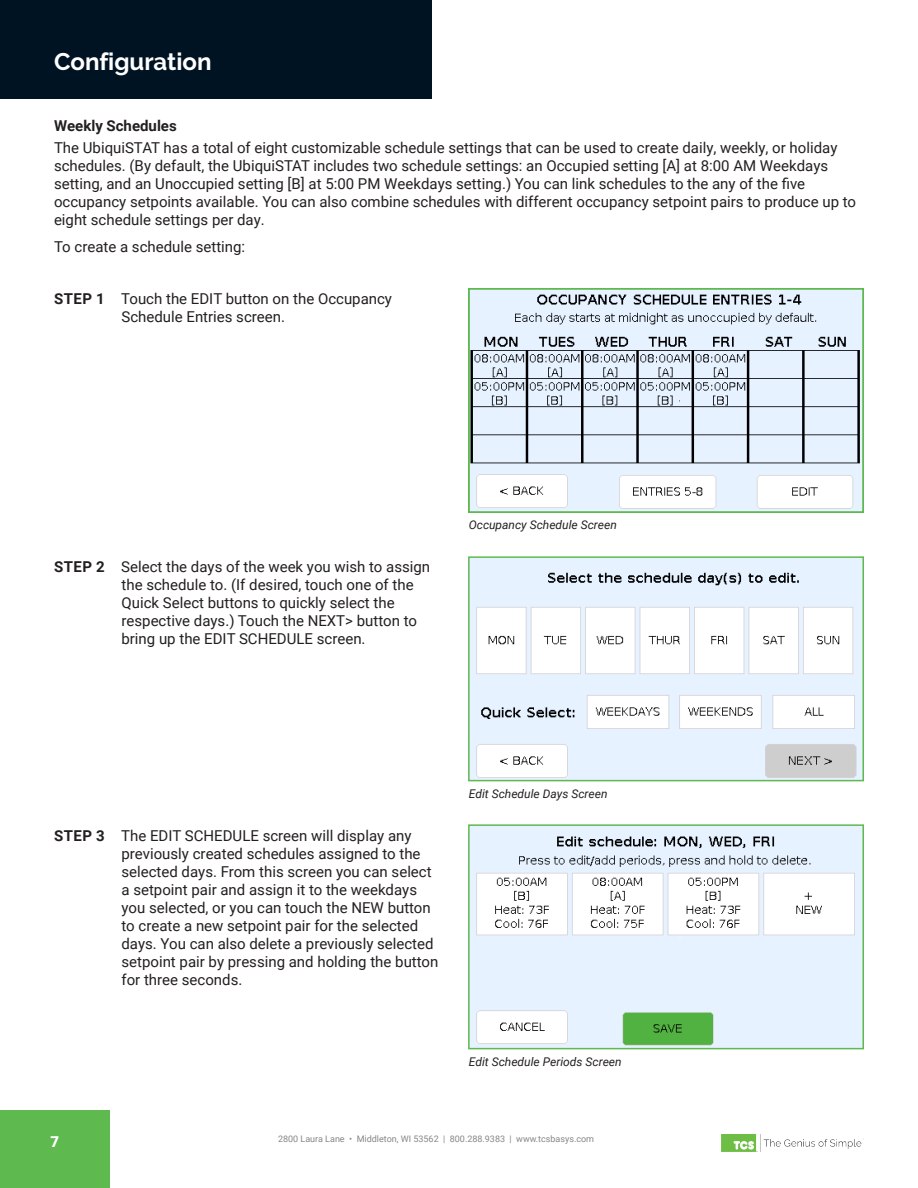
<style>
.page{position:relative;width:918px;height:1188px;background:#fff}
.page>*{position:absolute;margin:0;border:0;box-sizing:border-box;transform-origin:0 0}
.t1{font:700 24px "Raleway";color:#fff}
.Body_Copy{font:15px/18px "Roboto";color:#231f20}
.Heading_5{font:700 15px "Roboto";color:#231f20}
.t2{font:900 15px "Roboto";color:#fff}
.Picture_Caption{font:italic 12px "Roboto";color:#231f20}
.t3{font:9px "Roboto";color:#878787}
.s1{font-weight:700}
</style>
<div class="page">
<img style="left:722px;top:1134px;width:142px;height:17px">
<div style="left:0;top:1110px;width:110px;height:78px;background:#5eb94e"></div>
<div style="left:0;top:0;width:432px;height:99px;background:#001323"></div>
<img style="left:472px;top:292px;width:388px;height:217px">
<div style="left:468px;top:288px;width:396px;height:225px;border:2px solid #5eb94e"></div>
<img style="left:471px;top:559px;width:390px;height:219px">
<div style="left:468px;top:556px;width:396px;height:225px;border:2px solid #5eb94e"></div>
<img style="left:471px;top:827px;width:390px;height:219px">
<div style="left:468px;top:824px;width:396px;height:225px;border:2px solid #5eb94e"></div>
<h1 class="t1" style="left:54px;top:47px;width:159px">Configuration</h1>
<p class="Heading_5" style="left:54px;top:115px;width:124px">Weekly Schedules</p>
<p class="Body_Copy" style="left:54px;top:139px;width:804px">The UbiquiSTAT has a total of eight customizable schedule settings that can be used to create daily, weekly, or holiday schedules. (By default, the UbiquiSTAT includes two schedule settings: an Occupied setting [A] at 8:00 AM Weekdays setting, and an Unoccupied setting [B] at 5:00 PM Weekdays setting.) You can link schedules to the any of the five occupancy setpoints available. You can also combine schedules with different occupancy setpoint pairs to produce up to eight schedule settings per day.</p>
<p class="Body_Copy" style="left:54px;top:238px;width:193px">To create a schedule setting:</p>
<p class="Body_Copy" style="left:122px;top:289px;width:272px;text-indent:-68px"><span class="s1">STEP 1</span> Touch the EDIT button on the Occupancy<br>Schedule Entries screen.</p>
<p class="Body_Copy" style="left:122px;top:557px;width:310px;text-indent:-68px"><span class="s1">STEP 2</span> Select the days of the week you wish to assign the schedule to. (If desired, touch one of the Quick Select buttons to quickly select the respective days.) Touch the NEXT&gt; button to bring up the EDIT SCHEDULE screen.</p>
<p class="Picture_Caption" style="left:469px;top:517px;width:150px">Occupancy Schedule Screen</p>
<p class="Body_Copy" style="left:122px;top:826px;width:318px;text-indent:-68px"><span class="s1">STEP 3</span> The EDIT SCHEDULE screen will display any previously created schedules assigned to the selected days. From this screen you can select a setpoint pair and assign it to the weekdays you selected, or you can touch the NEW button to create a new setpoint pair for the selected days. You can also delete a previously selected setpoint pair by pressing and holding the button for three seconds.</p>
<p class="Picture_Caption" style="left:469px;top:785px;width:140px">Edit Schedule Days Screen</p>
<p class="Picture_Caption" style="left:469px;top:1053px;width:154px">Edit Schedule Periods Screen</p>
<p class="t2" style="left:51px;top:1131px;width:10px">7</p>
<p class="t3" style="left:278px;top:1132px;width:318px">2800 Laura Lane • Middleton, WI 53562 | 800.288.9383 | www.tcsbasys.com</p>
</div>
